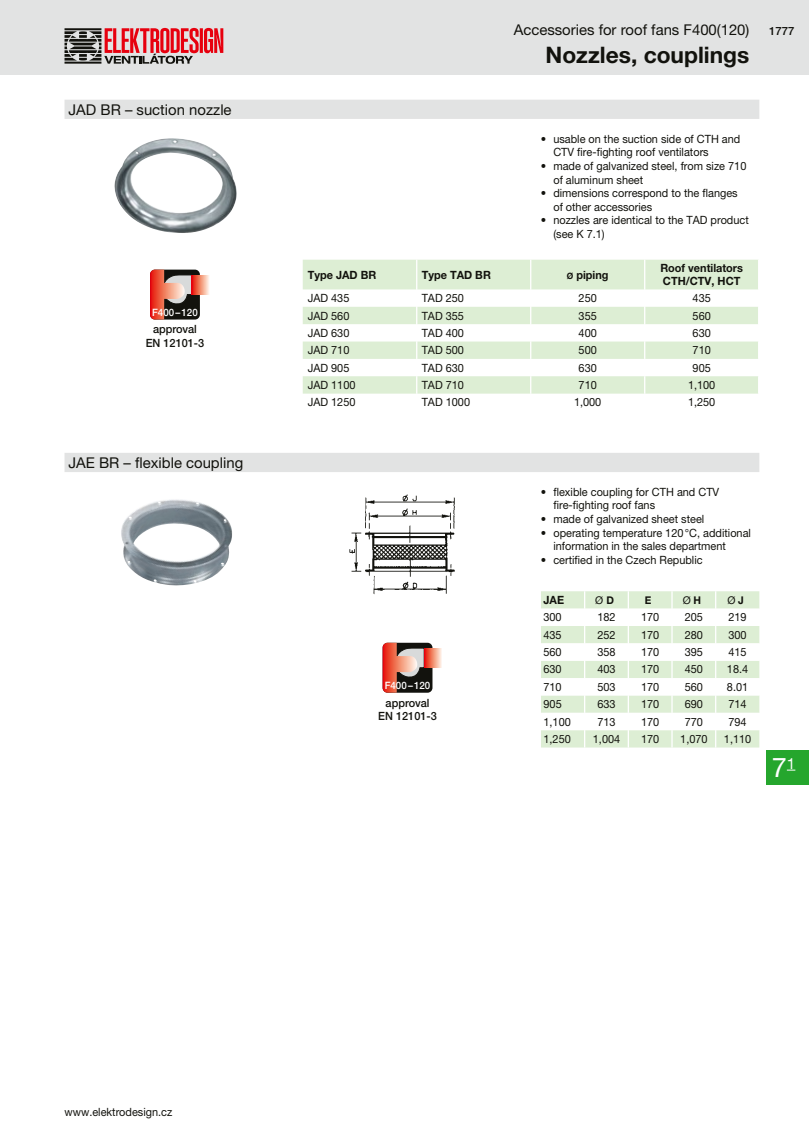
<style>
.page{position:relative;width:809px;height:1141px;background:#fff}
.page>*{position:absolute;margin:0;border:0;box-sizing:border-box;transform-origin:0 0}
.t1{font:27.12px "Helvetica Neue LT Pro";color:#fff}
.t2{font:700 22.75px "Helvetica Neue LT Pro";color:#12120d}
.t3{font:14.88px "Helvetica Neue LT Pro";color:#12120d}
.t4{font:11.38px/13.7px "Helvetica Neue LT Pro";color:#12120d;scale:.96 1}
.t5{font:700 11.38px/13.7px "Helvetica Neue LT Pro";color:#12120d;scale:.96 1}
.t6{font:500 11.38px/13.7px "Helvetica Neue LT Pro";color:#12120d;text-align:center;scale:.96 1}
.t7{font:500 11.38px "Helvetica Neue LT Pro";color:#12120d}
.t8{font:10.67px "Helvetica Neue LT Pro";color:#12120d}
.t9{font:700 10.67px "Helvetica Neue LT Pro";color:#12120d;scale:.96 1}
.t10{font:500 10.15px "Helvetica Neue LT Pro";color:#fff;scale:.96 1}
.s1{font-size:8.75px}
.s2{font-weight:700}
</style>
<div class="page">
<div style="left:0;top:0;width:809px;height:74px;background:#e2e3e3"></div>
<svg style="left:64px;top:28px;width:159px;height:36px"></svg>
<div style="left:766px;top:750px;width:43px;height:35px;background:#25a62d"></div>
<img style="left:121px;top:499px;width:111px;height:87px">
<img style="left:349px;top:494px;width:106px;height:100px">
<div style="left:64px;top:453px;width:695px;height:19px;background:#e2e3e3"></div>
<div style="left:382px;top:643px;width:50px;height:50px;background:#12120d;border-radius:5px"></div>
<svg style="left:382px;top:643px;width:42px;height:50px"></svg>
<svg style="left:424px;top:648px;width:18px;height:20px"></svg>
<svg style="left:541px;top:591px;width:218px;height:157px"></svg>
<img style="left:114px;top:138px;width:123px;height:95px">
<div style="left:64px;top:100px;width:695px;height:19px;background:#e2e3e3"></div>
<div style="left:150px;top:270px;width:50px;height:50px;background:#12120d;border-radius:5px"></div>
<svg style="left:150px;top:270px;width:42px;height:50px"></svg>
<svg style="left:192px;top:275px;width:17px;height:19px"></svg>
<svg style="left:303px;top:260px;width:455px;height:134px;fill:#ddeed4"></svg>
<svg style="left:416px;top:260px;width:1px;height:134px"></svg>
<svg style="left:530px;top:260px;width:1px;height:134px"></svg>
<svg style="left:644px;top:260px;width:1px;height:134px"></svg>
<h3 class="t3" style="left:68px;top:100px;width:165px">JAD BR – suction nozzle</h3>
<p class="t10" style="left:152px;top:306px;width:49px">F400–120</p>
<p class="t6" style="left:146px;top:322px;width:62px">approval<br>EN 12101-3</p>
<h3 class="t3" style="left:68px;top:454px;width:176px">JAE BR – flexible coupling</h3>
<h3 class="t3" style="left:514px;top:21px;width:237px">Accessories for roof fans F400(120)</h3>
<h2 class="t2" style="left:545px;top:41px;width:205px">Nozzles, couplings</h2>
<p class="t7" style="left:769px;top:25px;width:27px">1777</p>
<p class="t4" style="left:553px;top:132px;width:196px;text-indent:-12px">• usable on the suction side of CTH and<br>CTV fire-fighting roof ventilators</p>
<p class="t4" style="left:553px;top:159px;width:202px;text-indent:-12px">• made of galvanized steel, from size 710 of aluminum sheet</p>
<p class="t4" style="left:553px;top:186px;width:193px;text-indent:-12px">• dimensions correspond to the flanges of other accessories</p>
<p class="t4" style="left:553px;top:213px;width:205px;text-indent:-12px">• nozzles are identical to the TAD product (see K 7.1)</p>
<p class="t5" style="left:308px;top:267px;width:73px">Type JAD BR</p>
<p class="t5" style="left:421px;top:267px;width:74px">Type TAD BR</p>
<p class="t5" style="left:567px;top:267px;width:45px"><span class="s1">Ø</span> piping</p>
<p class="t5" style="left:660px;top:261px;width:88px">Roof ventilators<br>CTH/CTV, HCT</p>
<p class="t4" style="left:308px;top:291px;width:45px">JAD 435</p>
<p class="t4" style="left:421px;top:291px;width:46px">TAD 250</p>
<p class="t4" style="left:578px;top:291px;width:20px">250</p>
<p class="t4" style="left:692px;top:291px;width:20px">435</p>
<p class="t4" style="left:308px;top:309px;width:45px">JAD 560</p>
<p class="t4" style="left:421px;top:309px;width:46px">TAD 355</p>
<p class="t4" style="left:578px;top:309px;width:20px">355</p>
<p class="t4" style="left:692px;top:309px;width:20px">560</p>
<p class="t4" style="left:308px;top:326px;width:45px">JAD 630</p>
<p class="t4" style="left:421px;top:326px;width:46px">TAD 400</p>
<p class="t4" style="left:578px;top:326px;width:20px">400</p>
<p class="t4" style="left:692px;top:326px;width:20px">630</p>
<p class="t4" style="left:308px;top:343px;width:45px">JAD 710</p>
<p class="t4" style="left:421px;top:343px;width:46px">TAD 500</p>
<p class="t4" style="left:578px;top:343px;width:20px">500</p>
<p class="t4" style="left:692px;top:343px;width:20px">710</p>
<p class="t4" style="left:308px;top:361px;width:45px">JAD 905</p>
<p class="t4" style="left:421px;top:361px;width:46px">TAD 630</p>
<p class="t4" style="left:578px;top:361px;width:20px">630</p>
<p class="t4" style="left:692px;top:361px;width:20px">905</p>
<p class="t4" style="left:308px;top:378px;width:51px">JAD 1100</p>
<p class="t4" style="left:421px;top:378px;width:46px">TAD 710</p>
<p class="t4" style="left:578px;top:378px;width:20px">710</p>
<p class="t4" style="left:688px;top:378px;width:30px">1,100</p>
<p class="t4" style="left:308px;top:395px;width:51px">JAD 1250</p>
<p class="t4" style="left:421px;top:395px;width:52px">TAD 1000</p>
<p class="t4" style="left:574px;top:395px;width:30px">1,000</p>
<p class="t4" style="left:688px;top:395px;width:30px">1,250</p>
<p class="t10" style="left:385px;top:679px;width:49px">F400–120</p>
<p class="t6" style="left:378px;top:696px;width:62px">approval<br>EN 12101-3</p>
<p class="t4" style="left:553px;top:485px;width:174px;text-indent:-12px">• flexible coupling for CTH and CTV fire-fighting roof fans</p>
<p class="t4" style="left:541px;top:512px;width:172px">• made of galvanized sheet steel</p>
<p class="t4" style="left:553px;top:526px;width:207px;text-indent:-12px">• operating temperature 120°C, additional information in the sales department</p>
<p class="t4" style="left:541px;top:553px;width:170px">• certified in the Czech Republic</p>
<p class="t5" style="left:543px;top:593px;width:23px">JAE</p>
<p class="t8" style="left:595px;top:594px;width:20px">Ø <span class="s2">D</span></p>
<p class="t9" style="left:645px;top:593px;width:8px">E</p>
<p class="t8" style="left:682px;top:594px;width:20px">Ø <span class="s2">H</span></p>
<p class="t8" style="left:727px;top:594px;width:18px">Ø <span class="s2">J</span></p>
<p class="t4" style="left:543px;top:610px;width:20px">300</p>
<p class="t4" style="left:597px;top:610px;width:20px">182</p>
<p class="t4" style="left:641px;top:610px;width:20px">170</p>
<p class="t4" style="left:684px;top:610px;width:20px">205</p>
<p class="t4" style="left:728px;top:610px;width:20px">219</p>
<p class="t4" style="left:543px;top:628px;width:20px">435</p>
<p class="t4" style="left:597px;top:628px;width:20px">252</p>
<p class="t4" style="left:641px;top:628px;width:20px">170</p>
<p class="t4" style="left:684px;top:628px;width:20px">280</p>
<p class="t4" style="left:728px;top:628px;width:20px">300</p>
<p class="t4" style="left:543px;top:645px;width:20px">560</p>
<p class="t4" style="left:597px;top:645px;width:20px">358</p>
<p class="t4" style="left:641px;top:645px;width:20px">170</p>
<p class="t4" style="left:684px;top:645px;width:20px">395</p>
<p class="t4" style="left:728px;top:645px;width:20px">415</p>
<p class="t4" style="left:543px;top:662px;width:20px">630</p>
<p class="t4" style="left:597px;top:662px;width:20px">403</p>
<p class="t4" style="left:641px;top:662px;width:20px">170</p>
<p class="t4" style="left:684px;top:662px;width:20px">450</p>
<p class="t4" style="left:727px;top:662px;width:24px">18.4</p>
<p class="t4" style="left:543px;top:680px;width:20px">710</p>
<p class="t4" style="left:597px;top:680px;width:20px">503</p>
<p class="t4" style="left:641px;top:680px;width:20px">170</p>
<p class="t4" style="left:684px;top:680px;width:20px">560</p>
<p class="t4" style="left:727px;top:680px;width:24px">8.01</p>
<p class="t4" style="left:543px;top:697px;width:20px">905</p>
<p class="t4" style="left:597px;top:697px;width:20px">633</p>
<p class="t4" style="left:641px;top:697px;width:20px">170</p>
<p class="t4" style="left:684px;top:697px;width:20px">690</p>
<p class="t4" style="left:728px;top:697px;width:20px">714</p>
<p class="t4" style="left:543px;top:714px;width:30px">1,100</p>
<p class="t4" style="left:597px;top:714px;width:20px">713</p>
<p class="t4" style="left:641px;top:714px;width:20px">170</p>
<p class="t4" style="left:684px;top:714px;width:20px">770</p>
<p class="t4" style="left:728px;top:714px;width:20px">794</p>
<p class="t4" style="left:543px;top:732px;width:30px">1,250</p>
<p class="t4" style="left:593px;top:732px;width:30px">1,004</p>
<p class="t4" style="left:641px;top:732px;width:20px">170</p>
<p class="t4" style="left:680px;top:732px;width:30px">1,070</p>
<p class="t4" style="left:724px;top:732px;width:30px">1,110</p>
<h1 class="t1" style="left:771px;top:751px;width:25px">7<sup>1</sup></h1>
<p class="t4" style="left:64px;top:1105px;width:114px">www.elektrodesign.cz</p>
</div>
